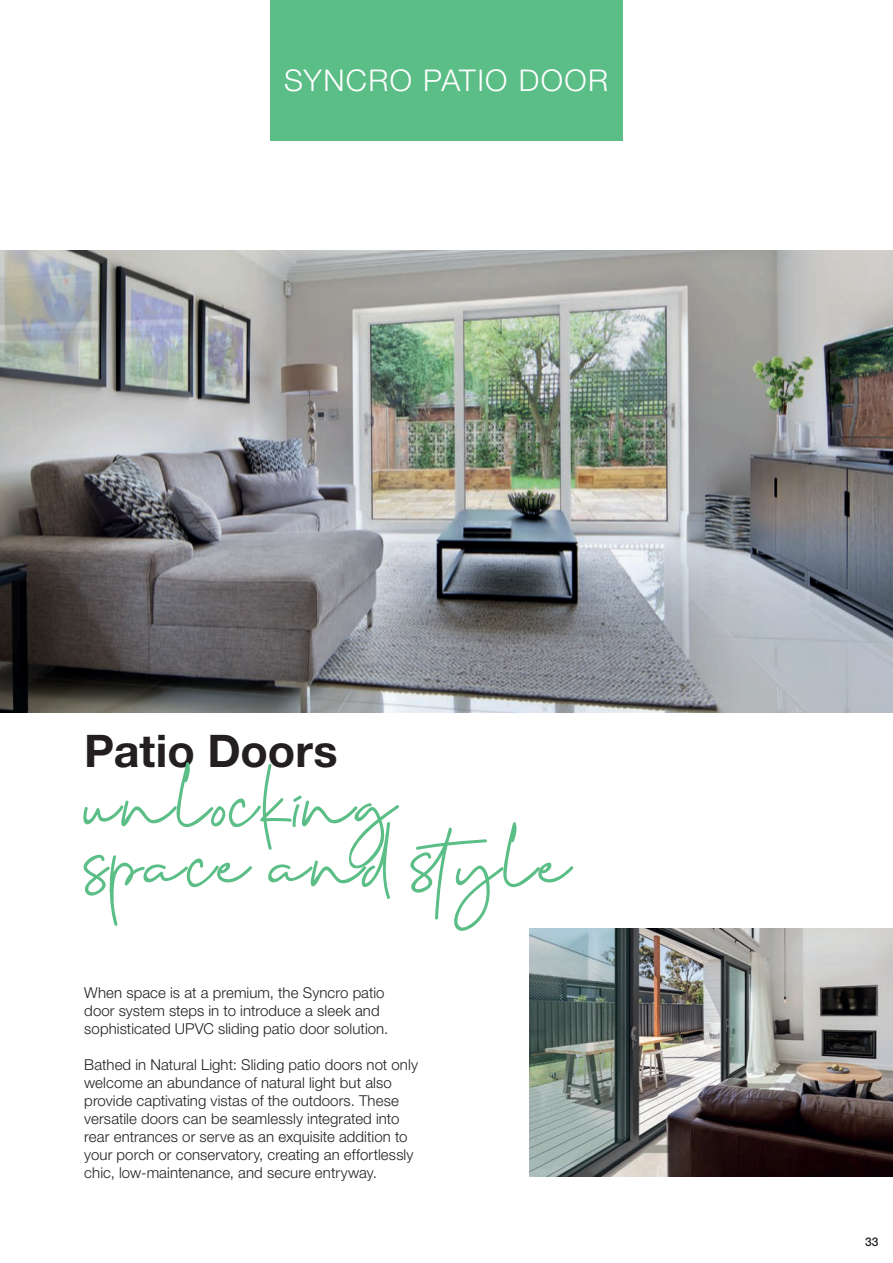
<style>
.page{position:relative;width:893px;height:1263px;background:#fff}
.page>*{position:absolute;margin:0;border:0;box-sizing:border-box;transform-origin:0 0}
.t1{font:75px/60px "Cervanttis";letter-spacing:.04em;color:#5bbe86}
.t2{font:700 45px "Helvetica Neue LT Std";color:#231f20}
.t3{font:300 30px "Helvetica Neue LT Std";letter-spacing:.045em;color:#fff}
.t4{font:300 15px/18px "Helvetica Neue LT Std";letter-spacing:.005em;color:#231f20}
.t5{font:500 12px "Helvetica Neue LT Std";color:#231f20}
</style>
<div class="page">
<div style="left:270px;top:0;width:353px;height:140px;background:#5bbe86"></div>
<img style="left:0;top:251px;width:893px;height:461px">
<img style="left:529px;top:929px;width:364px;height:248px">
<h3 class="t3" style="left:284px;top:62px;width:325px">SYNCRO PATI DOOR</h3>
<h3 class="t3" style="left:345px;top:62px;width:204px">UPVC DOORS</h3>
<h2 class="t2" style="left:84px;top:723px;width:255px">Patio Doors</h2>
<h1 class="t1" style="left:84px;top:771px;width:487px">unlocking space and style</h1>
<p class="t4" style="left:84px;top:983px;width:306px">When space is at a premium, the Syncro patio door system steps in to introduce a sleek and sophisticated UPVC sliding patio door solution.</p>
<p class="t4" style="left:84px;top:1055px;width:335px">Bathed in Natural Light: Sliding patio doors not only welcome an abundance of natural light but also provide captivating vistas of the outdoors. These versatile doors can be seamlessly integrated into rear entrances or serve as an exquisite addition to your porch or conservatory, creating an effortlessly chic, low-maintenance, and secure entryway.</p>
<p class="t5" style="left:865px;top:1234px;width:15px">33</p>
</div>
